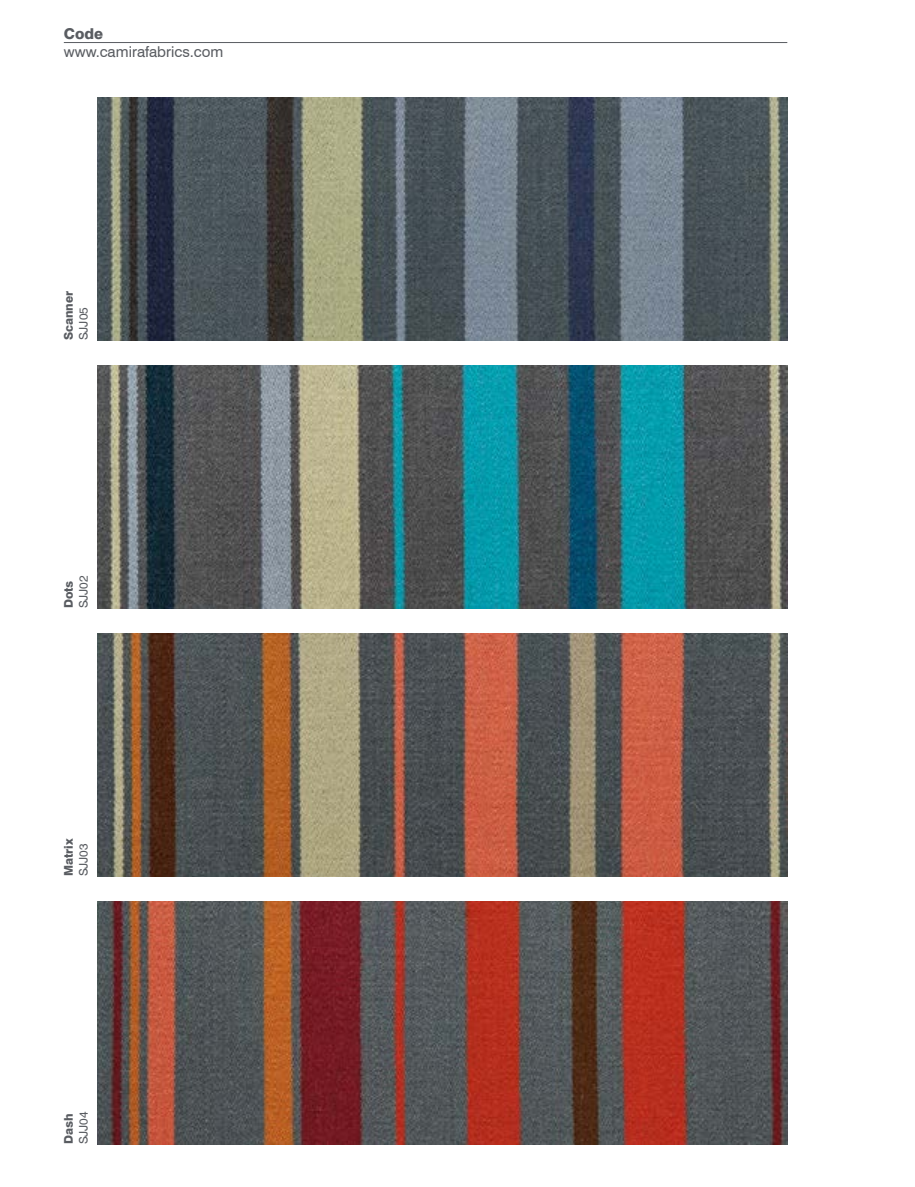
<style>
.page{position:relative;width:915px;height:1187px;background:#fff}
.page>*{position:absolute;margin:0;border:0;box-sizing:border-box;transform-origin:0 0}
.t1{font:15px "Swiss 721 BT";color:#595c61}
.t2{font:800 15px "Swiss 721 BT";color:#595c61}
.t3{font:800 12px "Swiss 721 BT";color:#595c61}
.t4{font:12px "Swiss 721 BT";color:#595c61}
</style>
<div class="page">
<hr style="left:64px;top:42px;width:723px;height:1px;background:#595c61">
<img style="left:98px;top:98px;width:689px;height:242px">
<img style="left:98px;top:366px;width:689px;height:242px">
<img style="left:98px;top:634px;width:689px;height:242px">
<img style="left:98px;top:901px;width:689px;height:243px">
<p class="t2" style="left:64px;top:25px;width:41px">Code</p>
<p class="t1" style="left:64px;top:42px;width:161px">www.camirafabrics.com</p>
<p class="t3" style="left:61px;top:340px;width:51px;rotate:-90deg">Scanner</p>
<p class="t4" style="left:76px;top:340px;width:35px;rotate:-90deg">SJJ05</p>
<p class="t3" style="left:61px;top:608px;width:29px;rotate:-90deg">Dots</p>
<p class="t4" style="left:76px;top:608px;width:35px;rotate:-90deg">SJJ02</p>
<p class="t3" style="left:61px;top:876px;width:39px;rotate:-90deg">Matrix</p>
<p class="t4" style="left:76px;top:876px;width:35px;rotate:-90deg">SJJ03</p>
<p class="t3" style="left:61px;top:1144px;width:32px;rotate:-90deg">Dash</p>
<p class="t4" style="left:76px;top:1144px;width:35px;rotate:-90deg">SJJ04</p>
</div>
